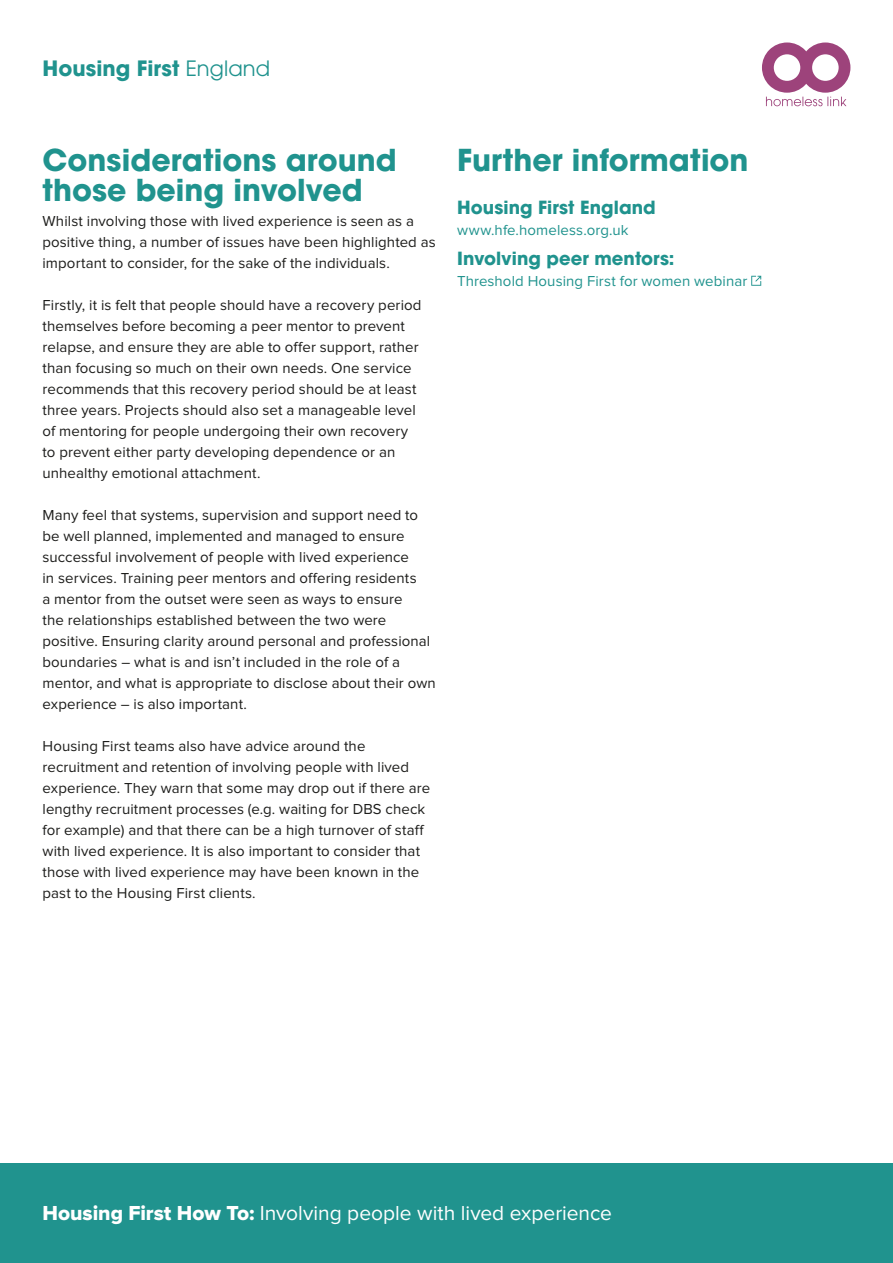
<style>
.page{position:relative;width:893px;height:1263px;background:#fff}
.page>*{position:absolute;margin:0;border:0;box-sizing:border-box;transform-origin:0 0}
.t1{font:700 30px/30px "ITC Avant Garde Pro";color:#20938e}
.t2{font:21px "Proxima Nova";color:#fff}
.t3{font:700 21px "ITC Avant Garde Pro";letter-spacing:.005em;color:#20938e}
.t4{font:700 18px "ITC Avant Garde Pro";letter-spacing:.005em;color:#20938e}
.t5{font:15px/21px "Proxima Nova";letter-spacing:.005em;color:#1d1d1b}
.t6{font:15px "Proxima Nova";letter-spacing:.005em;color:#20938e}
.s1{font-weight:400}
.s2{font-family:"Proxima Nova Extrabld"}
</style>
<div class="page">
<div style="left:0;top:1163px;width:893px;height:100px;background:#20938e"></div>
<svg style="left:762px;top:42px;width:88px;height:64px"></svg>
<svg style="left:751px;top:276px;width:10px;height:10px"></svg>
<h2 class="t3" style="left:43px;top:54px;width:229px">Housing First <span class="s1">England</span></h2>
<h1 class="t1" style="left:43px;top:145px;width:356px">Considerations around those being involved</h1>
<p class="t5" style="left:43px;top:211px;width:395px">Whilst involving those with lived experience is seen as a positive thing, a number of issues have been highlighted as important to consider, for the sake of the individuals.</p>
<p class="t5" style="left:43px;top:295px;width:380px">Firstly, it is felt that people should have a recovery period themselves before becoming a peer mentor to prevent relapse, and ensure they are able to offer support, rather than focusing so much on their own needs. One service recommends that this recovery period should be at least three years. Projects should also set a manageable level of mentoring for people undergoing their own recovery to prevent either party developing dependence or an unhealthy emotional attachment.</p>
<p class="t5" style="left:43px;top:505px;width:395px">Many feel that systems, supervision and support need to be well planned, implemented and managed to ensure successful involvement of people with lived experience<br>in services. Training peer mentors and offering residents<br>a mentor from the outset were seen as ways to ensure<br>the relationships established between the two were positive. Ensuring clarity around personal and professional boundaries – what is and isn’t included in the role of a mentor, and what is appropriate to disclose about their own experience – is also important.</p>
<p class="t5" style="left:43px;top:736px;width:389px">Housing First teams also have advice around the recruitment and retention of involving people with lived experience. They warn that some may drop out if there are lengthy recruitment processes (e.g. waiting for DBS check for example) and that there can be a high turnover of staff with lived experience. It is also important to consider that those with lived experience may have been known in the past to the Housing First clients.</p>
<h1 class="t1" style="left:457px;top:145px;width:293px">Further information</h1>
<p class="t4" style="left:457px;top:195px;width:200px">Housing First England</p>
<p class="t6" style="left:457px;top:223px;width:173px">www.hfe.homeless.org.uk</p>
<p class="t4" style="left:457px;top:246px;width:219px">Involving peer mentors:</p>
<p class="t6" style="left:457px;top:274px;width:292px">Threshold Housing First for women webinar</p>
<h2 class="t2" style="left:43px;top:1204px;width:571px"><span class="s2">Housing First How To:</span> Involving people with lived experience</h2>
</div>
